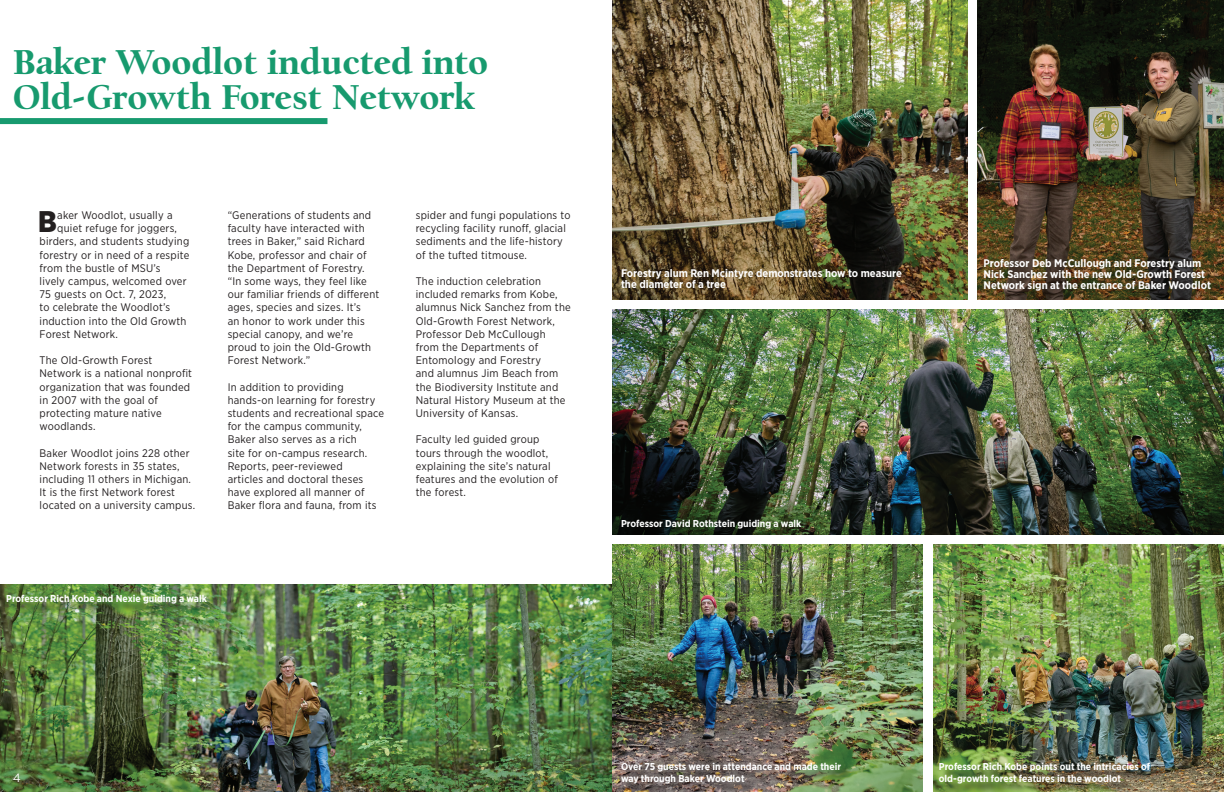
<style>
.page{position:relative;width:1224px;height:792px;background:#fff}
.page>*{position:absolute;margin:0;border:0;box-sizing:border-box;transform-origin:0 0}
.t1{font:900 36px/35px "Californian FB";color:#179a6e}
.t2{font:900 29.9px "Gotham Narrow";color:#231f20}
.t3{font:12px "Gotham";color:#fff}
.t4{font:11px/13.2px "Gotham Narrow";letter-spacing:.02em;color:#231f20}
.t5{font:700 11px/11px "Gotham Narrow";color:#fff}
.t6{font:700 10px/12px "Gotham Narrow";color:#fff}
</style>
<div class="page">
<img style="left:0;top:584px;width:612px;height:208px">
<img style="left:612px;top:0;width:356px;height:300px">
<img style="left:978px;top:0;width:246px;height:300px">
<img style="left:612px;top:544px;width:310px;height:248px">
<img style="left:933px;top:544px;width:291px;height:248px">
<div style="left:0;top:118px;width:327px;height:6px;background:#179a6f"></div>
<img style="left:613px;top:310px;width:611px;height:224px">
<div style="left:941px;top:764px;width:221px;height:28px;background:#231f20;opacity:.75"></div>
<div style="left:623px;top:764px;width:230px;height:28px;background:#231f20;opacity:.75"></div>
<div style="left:9px;top:596px;width:210px;height:20px;background:#231f20;opacity:.75"></div>
<h1 class="t1" style="left:13px;top:45px;width:477px">Baker Woodlot inducted into<br>Old-Growth Forest Network</h1>
<h2 class="t2" style="left:38px;top:202px;width:20px">B</h2>
<p class="t4" style="left:57px;top:208px;width:117px">aker Woodlot, usually a</p>
<p class="t4" style="left:57px;top:222px;width:121px">quiet refuge for joggers,</p>
<p class="t4" style="left:40px;top:235px;width:151px">birders, and students studying</p>
<p class="t4" style="left:40px;top:248px;width:151px">forestry or in need of a respite</p>
<p class="t4" style="left:40px;top:261px;width:123px">from the bustle of MSU’s</p>
<p class="t4" style="left:40px;top:274px;width:149px">lively campus, welcomed over</p>
<p class="t4" style="left:40px;top:288px;width:128px">75 guests on Oct. 7, 2023,</p>
<p class="t4" style="left:40px;top:301px;width:132px">to celebrate the Woodlot’s</p>
<p class="t4" style="left:40px;top:314px;width:148px">induction into the Old Growth</p>
<p class="t4" style="left:40px;top:327px;width:80px">Forest Network.</p>
<p class="t4" style="left:40px;top:354px;width:154px">The Old-Growth Forest<br>Network is a national nonprofit organization that was founded in 2007 with the goal of protecting mature native woodlands.</p>
<p class="t4" style="left:40px;top:446px;width:157px">Baker Woodlot joins 228 other<br>Network forests in 35 states, including 11 others in Michigan.<br>It is the first Network forest located on a university campus.</p>
<p class="t4" style="left:228px;top:208px;width:153px">“Generations of students and faculty have interacted with trees in Baker,” said Richard<br>Kobe, professor and chair of the Department of Forestry. “In some ways, they feel like our familiar friends of different ages, species and sizes. It’s<br>an honor to work under this special canopy, and we’re proud to join the Old-Growth<br>Forest Network.”</p>
<p class="t4" style="left:228px;top:380px;width:158px">In addition to providing hands-on learning for forestry students and recreational space for the campus community,<br>Baker also serves as a rich<br>site for on-campus research.<br>Reports, peer-reviewed<br>articles and doctoral theses have explored all manner of<br>Baker flora and fauna, from its</p>
<p class="t4" style="left:416px;top:208px;width:156px">spider and fungi populations to recycling facility runoff, glacial sediments and the life-history of the tufted titmouse.</p>
<p class="t4" style="left:416px;top:274px;width:156px">The induction celebration included remarks from Kobe, alumnus Nick Sanchez from the<br>Old-Growth Forest Network,<br>Professor Deb McCullough from the Departments of<br>Entomology and Forestry<br>and alumnus Jim Beach from the Biodiversity Institute and<br>Natural History Museum at the<br>University of Kansas.</p>
<p class="t4" style="left:416px;top:433px;width:144px">Faculty led guided group tours through the woodlot, explaining the site’s natural features and the evolution of the forest.</p>
<p class="t6" style="left:6px;top:592px;width:202px">Professor Rich Kobe and Nexie guiding a walk</p>
<p class="t5" style="left:621px;top:268px;width:283px">Forestry alum Ren Mcintyre demonstrates how to measure the diameter of a tree</p>
<p class="t5" style="left:984px;top:257px;width:229px">Professor Deb McCullough and Forestry alum<br>Nick Sanchez with the new Old-Growth Forest<br>Network sign at the entrance of Baker Woodlot</p>
<p class="t6" style="left:621px;top:518px;width:182px">Professor David Rothstein guiding a walk</p>
<p class="t6" style="left:621px;top:760px;width:222px">Over 75 guests were in attendance and made their</p>
<p class="t3" style="left:13px;top:770px;width:10px">4</p>
<p class="t6" style="left:621px;top:772px;width:125px">way through Baker Woodlot</p>
<p class="t6" style="left:939px;top:760px;width:213px">Professor Rich Kobe points out the intricacies of old-growth forest features in the woodlot</p>
</div>
